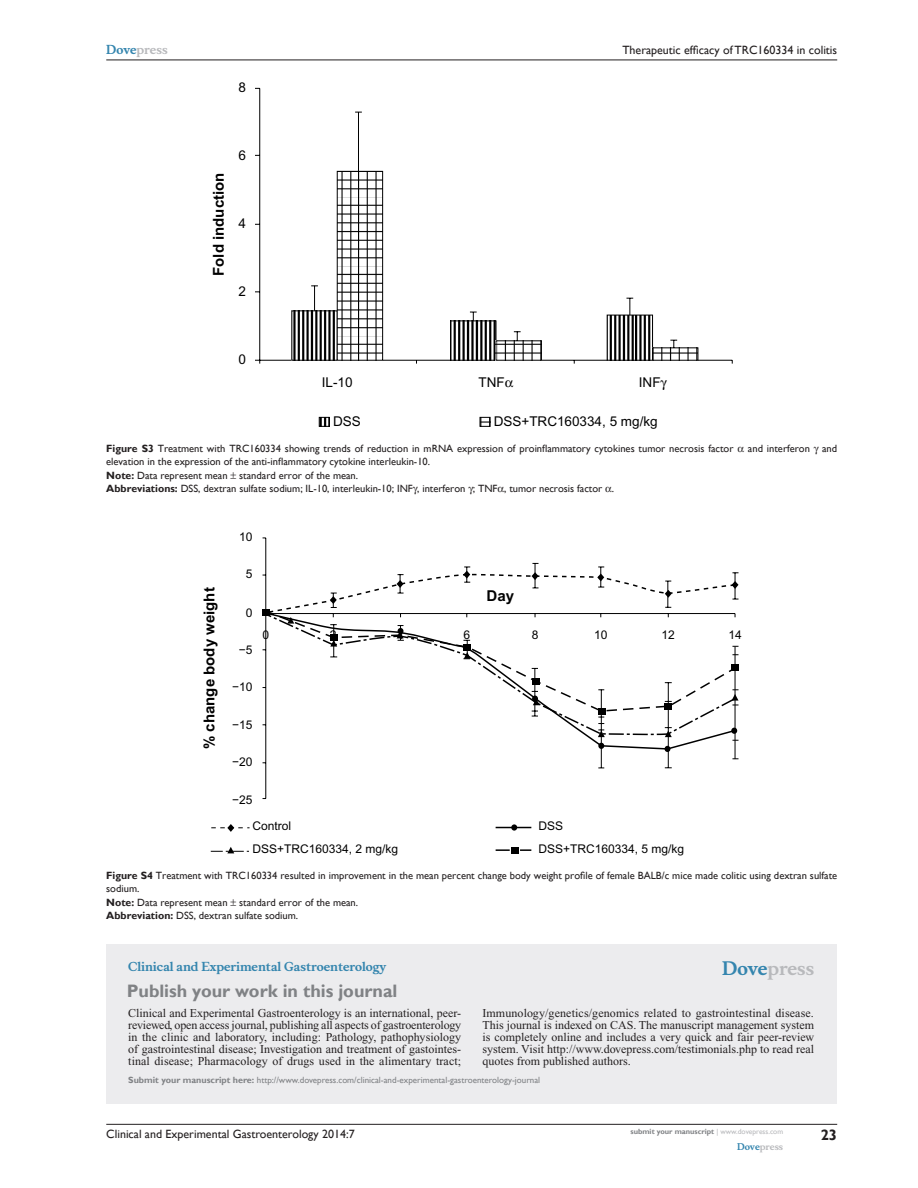
<style>
.page{position:relative;width:918px;height:1188px;background:#fff}
.page>*{position:absolute;margin:0;border:0;box-sizing:border-box;transform-origin:0 0}
.PromBx-H1{font:700 18px "Gill Sans";color:#808285}
.PromBx-Brand{font:700 18px "Musee";color:#b8b9bc}
.t1{font:700 15px "Arial";color:#000}
.t2{font:700 15px "Gill Sans";color:#231f20}
.t3{font:13.5px "Arial";color:#000}
.PromBx-Tx{font:12px/12px "Times New Roman";color:#231f20;text-align:justify}
.t4{font:12px "Gill Sans";color:#231f20}
.t5{font:12px "Arial";color:#000}
.PromBx-JrnlName{font:700 12px "Musee";color:#3485ae}
.t6{font:700 12px "Musee";color:#b8b9bc}
.FC{font:10.5px/13.5px "Gill Sans";color:#231f20}
.TSNRI{font:10.5px "Gill Sans";color:#231f20}
.PromBx-SubmitMssWebA{font:9px "Gill Sans";color:#808285}
.t7{font:700 9px "Musee";color:#b8b9bc}
.t8{font:700 7.5px "Gill Sans";color:#808285}
.s1{color:#3485ae}
.s2{font-weight:700}
.s3{font-weight:400;color:#b8b9bc}
</style>
<div class="page">
<div style="left:106px;top:944px;width:731px;height:159px;background:#ececee"></div>
<hr style="left:735px;top:647px;width:1px;height:112px;background:#000">
<hr style="left:265px;top:538px;width:1px;height:261px;background:#000">
<svg style="left:211px;top:824px;width:39px;height:8px"></svg>
<svg style="left:211px;top:847px;width:38px;height:6px"></svg>
<hr style="left:496px;top:827px;width:35px;height:1px;background:#000">
<div style="left:511px;top:847px;width:8px;height:7px;background:#000"></div>
<div style="left:731px;top:665px;width:8px;height:6px;background:#000"></div>
<div style="left:511px;top:824px;width:6px;height:7px;background:#000;border-radius:50%"></div>
<svg style="left:266px;top:737px;width:470px;height:13px"></svg>
<svg style="left:262px;top:611px;width:475px;height:126px"></svg>
<svg style="left:732px;top:689px;width:7px;height:17px"></svg>
<svg style="left:665px;top:727px;width:7px;height:10px"></svg>
<hr style="left:668px;top:683px;width:1px;height:85px;background:#000">
<svg style="left:598px;top:717px;width:6px;height:7px"></svg>
<svg style="left:598px;top:730px;width:7px;height:7px"></svg>
<hr style="left:601px;top:690px;width:1px;height:78px;background:#000">
<svg style="left:532px;top:691px;width:8px;height:14px"></svg>
<svg style="left:532px;top:711px;width:6px;height:6px"></svg>
<hr style="left:534px;top:668px;width:1px;height:48px;background:#000">
<svg style="left:263px;top:563px;width:476px;height:96px"></svg>
<svg style="left:496px;top:849px;width:14px;height:2px"></svg>
<svg style="left:520px;top:849px;width:11px;height:2px"></svg>
<hr style="left:259px;top:88px;width:1px;height:272px;background:#000">
<hr style="left:260px;top:360px;width:472px;height:1px;background:#000">
<svg style="left:293px;top:312px;width:16px;height:47px"></svg>
<div style="left:291px;top:310px;width:47px;height:51px;border:1px solid #000"></div>
<svg style="left:310px;top:111px;width:73px;height:250px"></svg>
<svg style="left:453px;top:323px;width:16px;height:36px"></svg>
<div style="left:450px;top:321px;width:46px;height:40px;border:1px solid #000"></div>
<svg style="left:469px;top:311px;width:73px;height:50px"></svg>
<svg style="left:609px;top:317px;width:17px;height:42px"></svg>
<div style="left:607px;top:315px;width:46px;height:46px;border:1px solid #000"></div>
<svg style="left:626px;top:297px;width:73px;height:64px"></svg>
<svg style="left:321px;top:419px;width:6px;height:6px"></svg>
<div style="left:319px;top:417px;width:11px;height:10px;border:1px solid #000"></div>
<svg style="left:482px;top:421px;width:6px;height:2px"></svg>
<div style="left:480px;top:417px;width:10px;height:10px;border:1px solid #000"></div>
<hr style="left:106px;top:1124px;width:731px;height:1px;background:#231f20">
<hr style="left:106px;top:60px;width:731px;height:1px;background:#231f20">
<p class="t6" style="left:106px;top:43px;width:63px"><span class="s1">Dove</span>press</p>
<p class="t3" style="left:238px;top:80px;width:9px">8</p>
<p class="t1" style="left:210px;top:276px;width:105px;rotate:-90deg">Fold induction</p>
<p class="t3" style="left:238px;top:148px;width:9px">6</p>
<p class="t3" style="left:238px;top:216px;width:9px">4</p>
<p class="t3" style="left:238px;top:284px;width:9px">2</p>
<p class="t3" style="left:238px;top:351px;width:9px">0</p>
<p class="t4" style="left:622px;top:43px;width:216px">Therapeutic efficacy of TRC160334 in colitis</p>
<p class="t3" style="left:322px;top:375px;width:32px">IL-10</p>
<p class="t3" style="left:333px;top:414px;width:29px">DSS</p>
<p class="t3" style="left:494px;top:414px;width:165px">DSS+TRC160334, 5 mg/kg</p>
<p class="t3" style="left:479px;top:375px;width:28px">TNF</p>
<p class="t3" style="left:639px;top:375px;width:23px">INF</p>
<p class="FC" style="left:106px;top:442px;width:629px"><span class="s2">Figure S3</span> Treatment with TRC160334 showing trends of reduction in mRNA expression of proinflammatory cytokines tumor necrosis factor</p>
<p class="FC" style="left:748px;top:442px;width:91px">and interferon and</p>
<p class="FC" style="left:106px;top:455px;width:325px">elevation in the expression of the anti-inflammatory cytokine interleukin-10.</p>
<p class="TSNRI" style="left:106px;top:469px;width:253px"><span class="s2">Note:</span> Data represent mean standard error of the mean.</p>
<p class="TSNRI" style="left:106px;top:483px;width:509px"><span class="s2">Abbreviations:</span> DSS, dextran sulfate sodium; IL-10, interleukin-10; IN F , interferon ; TNF , tumor necrosis factor .</p>
<p class="t5" style="left:239px;top:530px;width:15px">10</p>
<p class="t1" style="left:201px;top:749px;width:163px;rotate:-90deg">% change body weight</p>
<p class="t5" style="left:246px;top:567px;width:8px">5</p>
<p class="t5" style="left:246px;top:606px;width:8px">0</p>
<p class="t5" style="left:239px;top:642px;width:15px">−5</p>
<p class="t1" style="left:487px;top:587px;width:29px">Day</p>
<p class="t5" style="left:262px;top:628px;width:8px">0</p>
<p class="t5" style="left:330px;top:628px;width:8px">2</p>
<p class="t5" style="left:397px;top:628px;width:8px">4</p>
<p class="t5" style="left:463px;top:628px;width:8px">6</p>
<p class="t5" style="left:532px;top:628px;width:8px">8</p>
<p class="t5" style="left:594px;top:628px;width:15px">10</p>
<p class="t5" style="left:662px;top:628px;width:15px">12</p>
<p class="t5" style="left:728px;top:628px;width:15px">14</p>
<p class="t5" style="left:232px;top:680px;width:22px">−10</p>
<p class="t5" style="left:232px;top:718px;width:22px">−15</p>
<p class="t5" style="left:232px;top:755px;width:22px">−20</p>
<p class="t5" style="left:232px;top:793px;width:22px">−25</p>
<p class="t5" style="left:253px;top:819px;width:40px">Control</p>
<p class="t5" style="left:539px;top:819px;width:26px">DSS</p>
<p class="t5" style="left:253px;top:842px;width:147px">DSS+TRC160334, 2 mg/kg</p>
<p class="t5" style="left:539px;top:842px;width:147px">DSS+TRC160334, 5 mg/kg</p>
<p class="FC" style="left:106px;top:869px;width:732px"><span class="s2">Figure S4</span> Treatment with TRC160334 resulted in improvement in the mean percent change body weight profile of female BALB/c mice made colitic using dextran sulfate sodium.</p>
<p class="TSNRI" style="left:106px;top:896px;width:253px"><span class="s2">Note:</span> Data represent mean standard error of the mean.</p>
<p class="TSNRI" style="left:106px;top:910px;width:193px"><span class="s2">Abbreviation:</span> DSS, dextran sulfate sodium.</p>
<p class="PromBx-JrnlName" style="left:128px;top:959px;width:260px">Clinical and Experimental Gastroenterology</p>
<p class="PromBx-H1" style="left:127px;top:980px;width:272px">Publish your work in this journal</p>
<p class="PromBx-Brand" style="left:722px;top:958px;width:94px"><span class="s1">Dove</span>press</p>
<p class="PromBx-Tx" style="left:128px;top:1007px;width:334px">Clinical and Experimental Gastroenterology is an international, peer&shy;reviewed, open access journal, publishing all aspects of gastroenterology in the clinic and laboratory, including: Pathology, pathophysiology of gastrointestinal disease; Investigation and treatment of gastointes&shy;tinal disease; Pharmacology of drugs used in the alimentary tract;</p>
<p class="PromBx-Tx" style="left:482px;top:1007px;width:333px">Immunology/genetics/genomics related to gastrointestinal disease.<br>This journal is indexed on CAS. The manuscript management system is completely online and includes a very quick and fair peer-review system. Visit http://www.dovepress.com/testimonials.php to read real quotes from published authors.</p>
<p class="PromBx-SubmitMssWebA" style="left:128px;top:1075px;width:413px"><span class="s2">Submit your manuscript here:</span> http://www.dovepress.com/clinical-and-experimental-gastroenterology-journal</p>
<p class="t4" style="left:106px;top:1127px;width:250px">Clinical and Experimental Gastroenterology 2014:7</p>
<p class="t8" style="left:631px;top:1127px;width:154px">submit your manuscript <span class="s3">| www.dovepress.com</span></p>
<p class="t7" style="left:737px;top:1141px;width:48px"><span class="s1">Dove</span>press</p>
<p class="t2" style="left:821px;top:1126px;width:18px">23</p>
</div>
